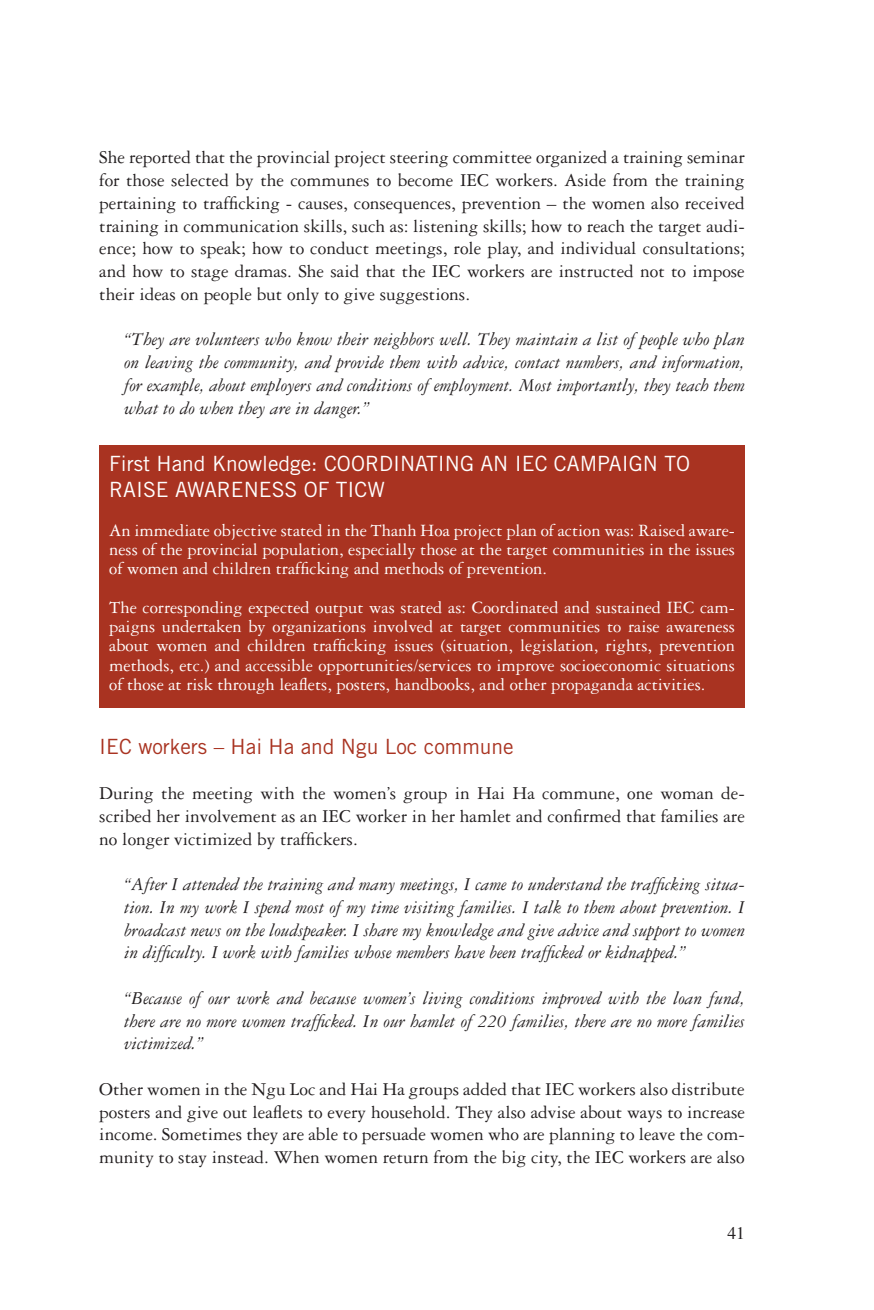
<style>
.page{position:relative;width:874px;height:1310px;background:#fff}
.page>*{position:absolute;margin:0;border:0;box-sizing:border-box;transform-origin:0 0}
.t1{font:21px/26.2px "Trade Gothic";color:#fff}
.t2{font:21px "Trade Gothic";color:#a93321}
.t3{font:19.25px/22.8px "Garamond Three";color:#231f20;text-align:justify}
.t4{font:italic 19.25px/22.8px "Garamond Three";color:#231f20;text-align:justify}
.t5{font:18.38px/19.2px "Garamond Three";color:#fff;text-align:justify}
.t6{font:17.5px "Times";color:#231f20}
</style>
<div class="page">
<div style="left:99px;top:445px;width:645px;height:262px;background:#a93321"></div>
<p class="t3" style="left:99px;top:146px;width:646px">She reported that the provincial project steering committee organized a training seminar for those selected by the communes to become IEC workers. Aside from the training pertaining to trafficking - causes, consequences, prevention – the women also received training in communication skills, such as: listening skills; how to reach the target audi&shy;ence; how to speak; how to conduct meetings, role play, and individual consultations; and how to stage dramas. She said that the IEC workers are instructed not to impose their ideas on people but only to give suggestions.</p>
<p class="t4" style="left:124px;top:328px;width:622px">“They are volunteers who know their neighbors well. They maintain a list of people who plan on leaving the community, and provide them with advice, contact numbers, and information, for example, about employers and conditions of employment. Most importantly, they teach them what to do when they are in danger.”</p>
<p class="t1" style="left:109px;top:450px;width:582px">First Hand Knowledge: COORDINATING AN IEC CAMPAIGN TO<br>RAISE AWARENESS OF TICW</p>
<p class="t5" style="left:109px;top:521px;width:627px">An immediate objective stated in the Thanh Hoa project plan of action was: Raised aware&shy;ness of the provincial population, especially those at the target communities in the issues of women and children trafficking and methods of prevention.</p>
<p class="t5" style="left:109px;top:598px;width:627px">The corresponding expected output was stated as: Coordinated and sustained IEC cam&shy;paigns undertaken by organizations involved at target communities to raise awareness about women and children trafficking issues (situation, legislation, rights, prevention methods, etc.) and accessible opportunities/services to improve socioeconomic situations of those at risk through leaflets, posters, handbooks, and other propaganda activities.</p>
<p class="t2" style="left:99px;top:733px;width:416px">IEC workers – Hai Ha and Ngu Loc commune</p>
<p class="t3" style="left:99px;top:782px;width:646px">During the meeting with the women’s group in Hai Ha commune, one woman de&shy;scribed her involvement as an IEC worker in her hamlet and confirmed that families are no longer victimized by traffickers.</p>
<p class="t4" style="left:124px;top:873px;width:622px">“After I attended the training and many meetings, I came to understand the trafficking situa&shy;tion. In my work I spend most of my time visiting families. I talk to them about prevention. I broadcast news on the loudspeaker. I share my knowledge and give advice and support to women in difficulty. I work with families whose members have been trafficked or kidnapped.”</p>
<p class="t4" style="left:124px;top:987px;width:622px">“Because of our work and because women’s living conditions improved with the loan fund, there are no more women trafficked. In our hamlet of 220 families, there are no more families victimized.”</p>
<p class="t3" style="left:99px;top:1078px;width:646px">Other women in the Ngu Loc and Hai Ha groups added that IEC workers also distribute posters and give out leaflets to every household. They also advise about ways to increase income. Sometimes they are able to persuade women who are planning to leave the com&shy;munity to stay instead. When women return from the big city, the IEC workers are also</p>
<p class="t6" style="left:727px;top:1216px;width:19px">41</p>
</div>
